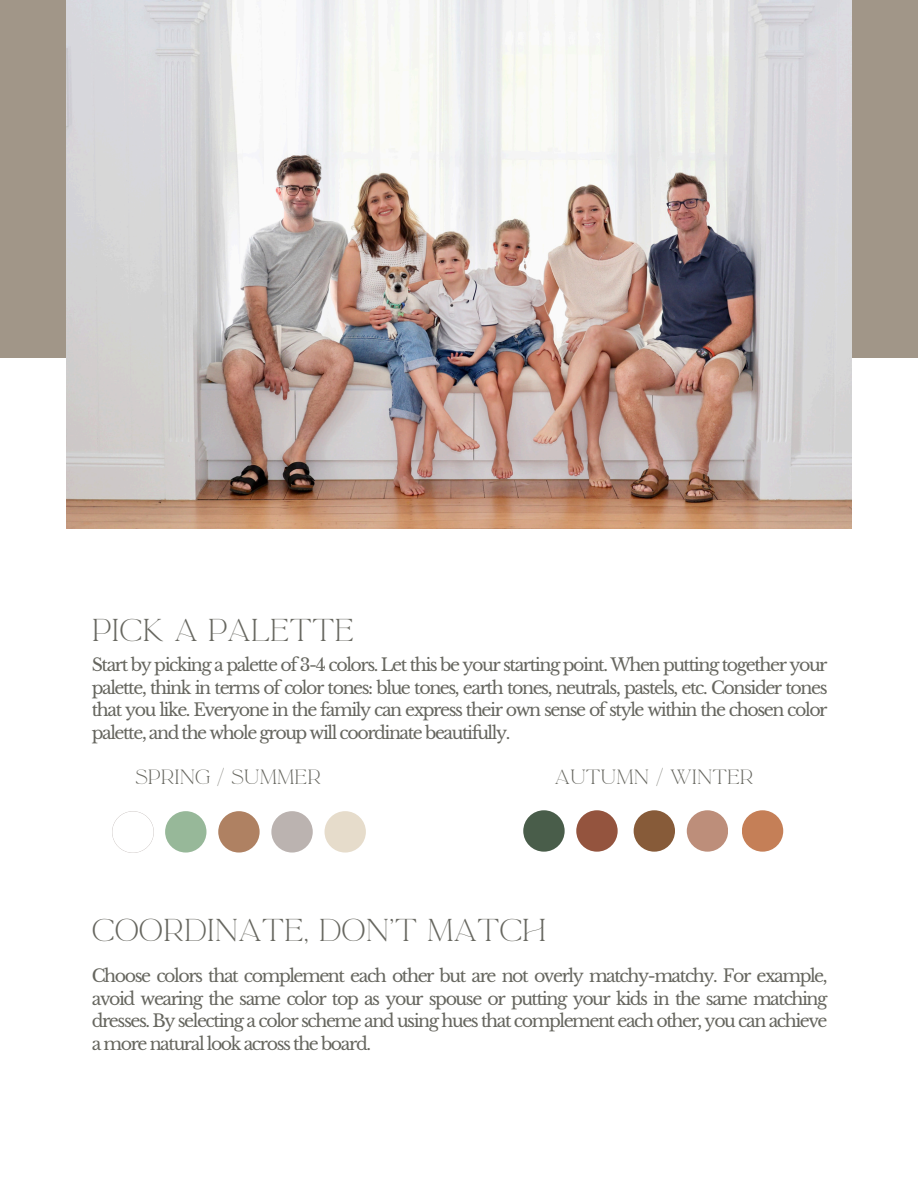
<style>
.page{position:relative;width:918px;height:1188px;background:#fff}
.page>*{position:absolute;margin:0;border:0;box-sizing:border-box;transform-origin:0 0}
.t1{font:27.6px "La Luxes Serif W05";color:#66665f}
.t2{font:18px "La Luxes Serif W05";color:#66665f}
.t3{font:17.4px/22.5px "Libre Baskerville";letter-spacing:-.08em;color:#66665f;text-align:justify}
</style>
<div class="page">
<div style="left:0;top:0;width:918px;height:358px;background:#a19688"></div>
<img style="left:67px;top:0;width:784px;height:529px">
<div style="left:523px;top:810px;width:42px;height:42px;background:#495d4a;border-radius:50%"></div>
<div style="left:576px;top:810px;width:42px;height:42px;background:#94543e;border-radius:50%"></div>
<div style="left:634px;top:810px;width:41px;height:42px;background:#875b39;border-radius:50%"></div>
<div style="left:687px;top:810px;width:41px;height:42px;background:#bd8e7a;border-radius:50%"></div>
<div style="left:742px;top:810px;width:41px;height:42px;background:#c57f57;border-radius:50%"></div>
<div style="left:218px;top:811px;width:42px;height:42px;background:#af8162;border-radius:50%"></div>
<div style="left:325px;top:811px;width:41px;height:42px;background:#e6dccb;border-radius:50%"></div>
<div style="left:271px;top:811px;width:42px;height:42px;background:#bbb3b0;border-radius:50%"></div>
<div style="left:165px;top:811px;width:41px;height:42px;background:#97b899;border-radius:50%"></div>
<p class="t1" style="left:92px;top:612px;width:264px">PICK A PALETTE</p>
<p class="t3" style="left:92px;top:654px;width:737px">Start by picking a palette of 3-4 colors. Let this be your starting point. When putting together your palette, think in terms of color tones: blue tones, earth tones, neutrals, pastels, etc. Consider tones that you like. Everyone in the family can express their own sense of style within the chosen color palette, and the whole group will coordinate beautifully.</p>
<p class="t2" style="left:135px;top:765px;width:187px">SPRING / SUMMER</p>
<p class="t2" style="left:555px;top:765px;width:200px">AUTUMN / WINTER</p>
<p class="t1" style="left:92px;top:912px;width:456px">COORDINATE, DON'T MATCH</p>
<p class="t3" style="left:92px;top:965px;width:737px">Choose colors that complement each other but are not overly matchy-matchy. For example, avoid wearing the same color top as your spouse or putting your kids in the same matching dresses. By selecting a color scheme and using hues that complement each other, you can achieve a more natural look across the board.</p>
</div>
